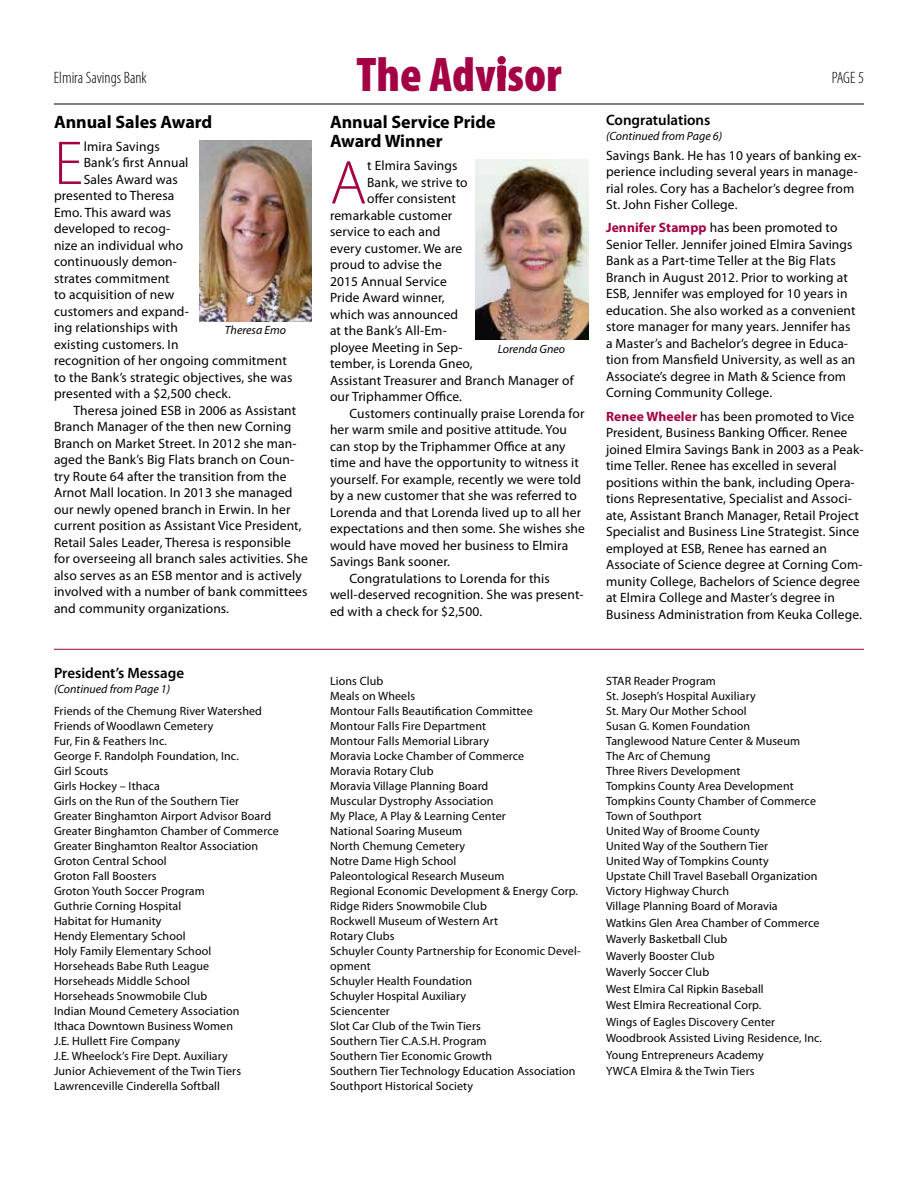
<style>
.page{position:relative;width:918px;height:1188px;background:#fff}
.page>*{position:absolute;margin:0;border:0;box-sizing:border-box;transform-origin:0 0}
.t1{font:300 62.4px "Myriad Pro";color:#a30046}
.t2{font:900 condensed 48.9px "Myriad Pro";color:#a30046}
.t3{font:700 18px/19.5px "Myriad Pro";color:#000}
.t4{font:300 condensed 16.5px "Myriad Pro";color:#000}
.t5{font:600 15px "Myriad Pro";color:#000}
.t6{font:13.5px/16.5px "Myriad Pro";letter-spacing:.01em;color:#000}
.t7{font:12px/15px "Myriad Pro";letter-spacing:.01em;color:#000}
.t8{font:italic 12px "Myriad Pro";color:#000}
.s1{font-weight:700;color:#a30046}
</style>
<div class="page">
<svg style="left:497px;top:65px;width:9px;height:26px"></svg>
<div style="left:498px;top:56px;width:8px;height:8px;background:#a30046;border-radius:50%"></div>
<hr style="left:54px;top:104px;width:810px;height:1px;background:#000">
<hr style="left:54px;top:649px;width:810px;height:1px;background:#a30046">
<img style="left:475px;top:160px;width:114px;height:180px">
<img style="left:199px;top:141px;width:113px;height:180px">
<h2 class="t2" style="left:357px;top:43px;width:206px">The Advisor</h2>
<p class="t4" style="left:54px;top:68px;width:94px">Elmira Savings Bank</p>
<p class="t4" style="left:832px;top:68px;width:34px">PAGE 5</p>
<h3 class="t3" style="left:54px;top:111px;width:160px">Annual Sales Award</h3>
<h1 class="t1" style="left:54px;top:126px;width:31px">E</h1>
<p class="t6" style="left:84px;top:138px;width:78px">lmira Savings</p>
<p class="t6" style="left:84px;top:154px;width:106px">Bank’s first Annual</p>
<p class="t6" style="left:84px;top:171px;width:96px">Sales Award was</p>
<p class="t6" style="left:54px;top:187px;width:122px">presented to Theresa</p>
<p class="t6" style="left:54px;top:204px;width:119px">Emo. This award was</p>
<p class="t6" style="left:54px;top:220px;width:118px">developed to recog-</p>
<p class="t6" style="left:54px;top:237px;width:131px">nize an individual who</p>
<p class="t6" style="left:54px;top:253px;width:125px">continuously demon-</p>
<p class="t6" style="left:54px;top:270px;width:117px">strates commitment</p>
<p class="t6" style="left:54px;top:286px;width:122px">to acquisition of new</p>
<p class="t6" style="left:54px;top:303px;width:136px">customers and expand-</p>
<p class="t6" style="left:54px;top:319px;width:126px">ing relationships with</p>
<p class="t6" style="left:54px;top:336px;width:126px">existing customers. In</p>
<p class="t6" style="left:54px;top:352px;width:234px">recognition of her ongoing commitment</p>
<p class="t6" style="left:54px;top:369px;width:240px">to the Bank’s strategic objectives, she was</p>
<p class="t6" style="left:54px;top:385px;width:179px">presented with a $2,500 check.</p>
<p class="t6" style="left:73px;top:402px;width:224px">Theresa joined ESB in 2006 as Assistant</p>
<p class="t6" style="left:54px;top:418px;width:239px">Branch Manager of the then new Corning</p>
<p class="t6" style="left:54px;top:435px;width:244px">Branch on Market Street. In 2012 she man-</p>
<p class="t6" style="left:54px;top:451px;width:242px">aged the Bank’s Big Flats branch on Coun-</p>
<p class="t6" style="left:54px;top:468px;width:234px">try Route 64 after the transition from the</p>
<p class="t6" style="left:54px;top:484px;width:240px">Arnot Mall location. In 2013 she managed</p>
<p class="t6" style="left:54px;top:501px;width:238px">our newly opened branch in Erwin. In her</p>
<p class="t6" style="left:54px;top:517px;width:249px">current position as Assistant Vice President,</p>
<p class="t6" style="left:54px;top:534px;width:239px">Retail Sales Leader, Theresa is responsible</p>
<p class="t6" style="left:54px;top:550px;width:255px">for overseeing all branch sales activities. She</p>
<p class="t6" style="left:54px;top:567px;width:249px">also serves as an ESB mentor and is actively</p>
<p class="t6" style="left:54px;top:583px;width:255px">involved with a number of bank committees</p>
<p class="t6" style="left:54px;top:600px;width:177px">and community organizations.</p>
<p class="t8" style="left:225px;top:323px;width:63px">Theresa Emo</p>
<h3 class="t3" style="left:330px;top:111px;width:167px">Annual Service Pride<br>Award Winner</h3>
<h1 class="t1" style="left:330px;top:145px;width:38px">A</h1>
<p class="t6" style="left:367px;top:157px;width:92px">t Elmira Savings</p>
<p class="t6" style="left:367px;top:174px;width:102px">Bank, we strive to</p>
<p class="t6" style="left:367px;top:190px;width:90px">offer consistent</p>
<p class="t6" style="left:330px;top:207px;width:124px">remarkable customer</p>
<p class="t6" style="left:330px;top:223px;width:112px">service to each and</p>
<p class="t6" style="left:330px;top:240px;width:134px">every customer. We are</p>
<p class="t6" style="left:330px;top:256px;width:113px">proud to advise the</p>
<p class="t6" style="left:330px;top:273px;width:118px">2015 Annual Service</p>
<p class="t6" style="left:330px;top:289px;width:116px">Pride Award winner,</p>
<p class="t6" style="left:330px;top:306px;width:130px">which was announced</p>
<p class="t6" style="left:330px;top:322px;width:118px">at the Bank’s All-Em-</p>
<p class="t6" style="left:330px;top:339px;width:134px">ployee Meeting in Sep-</p>
<p class="t6" style="left:330px;top:355px;width:144px">tember, is Lorenda Gneo,</p>
<p class="t6" style="left:330px;top:372px;width:245px">Assistant Treasurer and Branch Manager of</p>
<p class="t6" style="left:330px;top:388px;width:133px">our Triphammer Office.</p>
<p class="t6" style="left:350px;top:405px;width:237px">Customers continually praise Lorenda for</p>
<p class="t6" style="left:330px;top:421px;width:239px">her warm smile and positive attitude. You</p>
<p class="t6" style="left:330px;top:438px;width:237px">can stop by the Triphammer Office at any</p>
<p class="t6" style="left:330px;top:454px;width:251px">time and have the opportunity to witness it</p>
<p class="t6" style="left:330px;top:471px;width:253px">yourself. For example, recently we were told</p>
<p class="t6" style="left:330px;top:487px;width:248px">by a new customer that she was referred to</p>
<p class="t6" style="left:330px;top:504px;width:253px">Lorenda and that Lorenda lived up to all her</p>
<p class="t6" style="left:330px;top:520px;width:256px">expectations and then some. She wishes she</p>
<p class="t6" style="left:330px;top:537px;width:240px">would have moved her business to Elmira</p>
<p class="t6" style="left:330px;top:553px;width:121px">Savings Bank sooner.</p>
<p class="t6" style="left:350px;top:570px;width:202px">Congratulations to Lorenda for this</p>
<p class="t6" style="left:330px;top:586px;width:255px">well-deserved recognition. She was present-</p>
<p class="t6" style="left:330px;top:603px;width:154px">ed with a check for $2,500.</p>
<p class="t8" style="left:498px;top:341px;width:69px">Lorenda Gneo</p>
<p class="t5" style="left:606px;top:111px;width:106px">Congratulations</p>
<p class="t8" style="left:606px;top:128px;width:118px">(Continued from Page 6)</p>
<p class="t6" style="left:606px;top:147px;width:257px">Savings Bank. He has 10 years of banking ex&shy;perience including several years in manage&shy;rial roles. Cory has a Bachelor’s degree from St. John Fisher College.</p>
<p class="t6" style="left:606px;top:219px;width:251px"><span class="s1">Jennifer Stampp</span> has been promoted to Senior Teller. Jennifer joined Elmira Savings Bank as a Part-time Teller at the Big Flats Branch in August 2012. Prior to working at ESB, Jennifer was employed for 10 years in education. She also worked as a convenient store manager for many years. Jennifer has a Master’s and Bachelor’s degree in Educa&shy;tion from Mansfield University, as well as an Associate’s degree in Math &amp; Science from Corning Community College.</p>
<p class="t6" style="left:606px;top:408px;width:259px"><span class="s1">Renee Wheeler</span> has been promoted to Vice President, Business Banking Officer. Renee joined Elmira Savings Bank in 2003 as a Peak&shy;time Teller. Renee has excelled in several positions within the bank, including Opera&shy;tions Representative, Specialist and Associ&shy;ate, Assistant Branch Manager, Retail Project Specialist and Business Line Strategist. Since employed at ESB, Renee has earned an Associate of Science degree at Corning Com&shy;munity College, Bachelors of Science degree at Elmira College and Master’s degree in Business Administration from Keuka College.</p>
<p class="t5" style="left:54px;top:664px;width:132px">President’s Message</p>
<p class="t8" style="left:54px;top:681px;width:118px">(Continued from Page 1)</p>
<p class="t7" style="left:606px;top:673px;width:213px">STAR Reader Program<br>St. Joseph’s Hospital Auxiliary<br>St. Mary Our Mother School<br>Susan G. Komen Foundation<br>Tanglewood Nature Center &amp; Museum<br>The Arc of Chemung<br>Three Rivers Development<br>Tompkins County Area Development<br>Tompkins County Chamber of Commerce<br>Town of Southport<br>United Way of Broome County<br>United Way of the Southern Tier<br>United Way of Tompkins County<br>Upstate Chill Travel Baseball Organization<br>Victory Highway Church<br>Village Planning Board of Moravia</p>
<p class="t7" style="left:606px;top:914px;width:218px;line-height:16.5px">Watkins Glen Area Chamber of Commerce<br>Waverly Basketball Club<br>Waverly Booster Club<br>Waverly Soccer Club<br>West Elmira Cal Ripkin Baseball<br>West Elmira Recreational Corp.<br>Wings of Eagles Discovery Center<br>Woodbrook Assisted Living Residence, Inc.<br>Young Entrepreneurs Academy<br>YWCA Elmira &amp; the Twin Tiers</p>
<p class="t7" style="left:330px;top:673px;width:252px">Lions Club<br>Meals on Wheels<br>Montour Falls Beautification Committee<br>Montour Falls Fire Department<br>Montour Falls Memorial Library<br>Moravia Locke Chamber of Commerce<br>Moravia Rotary Club<br>Moravia Village Planning Board<br>Muscular Dystrophy Association<br>My Place, A Play &amp; Learning Center<br>National Soaring Museum<br>North Chemung Cemetery<br>Notre Dame High School<br>Paleontological Research Museum<br>Regional Economic Development &amp; Energy Corp.<br>Ridge Riders Snowmobile Club<br>Rockwell Museum of Western Art<br>Rotary Clubs<br>Schuyler County Partnership for Economic Devel&shy;opment<br>Schuyler Health Foundation<br>Schuyler Hospital Auxiliary<br>Sciencenter<br>Slot Car Club of the Twin Tiers<br>Southern Tier C.A.S.H. Program<br>Southern Tier Economic Growth<br>Southern Tier Technology Education Association<br>Southport Historical Society</p>
<p class="t7" style="left:54px;top:703px;width:226px">Friends of the Chemung River Watershed<br>Friends of Woodlawn Cemetery<br>Fur, Fin &amp; Feathers Inc.<br>George F. Randolph Foundation, Inc.<br>Girl Scouts<br>Girls Hockey – Ithaca<br>Girls on the Run of the Southern Tier<br>Greater Binghamton Airport Advisor Board<br>Greater Binghamton Chamber of Commerce<br>Greater Binghamton Realtor Association<br>Groton Central School<br>Groton Fall Boosters<br>Groton Youth Soccer Program<br>Guthrie Corning Hospital<br>Habitat for Humanity<br>Hendy Elementary School<br>Holy Family Elementary School<br>Horseheads Babe Ruth League<br>Horseheads Middle School<br>Horseheads Snowmobile Club<br>Indian Mound Cemetery Association<br>Ithaca Downtown Business Women<br>J.E. Hullett Fire Company<br>J.E. Wheelock’s Fire Dept. Auxiliary<br>Junior Achievement of the Twin Tiers<br>Lawrenceville Cinderella Softball</p>
</div>
